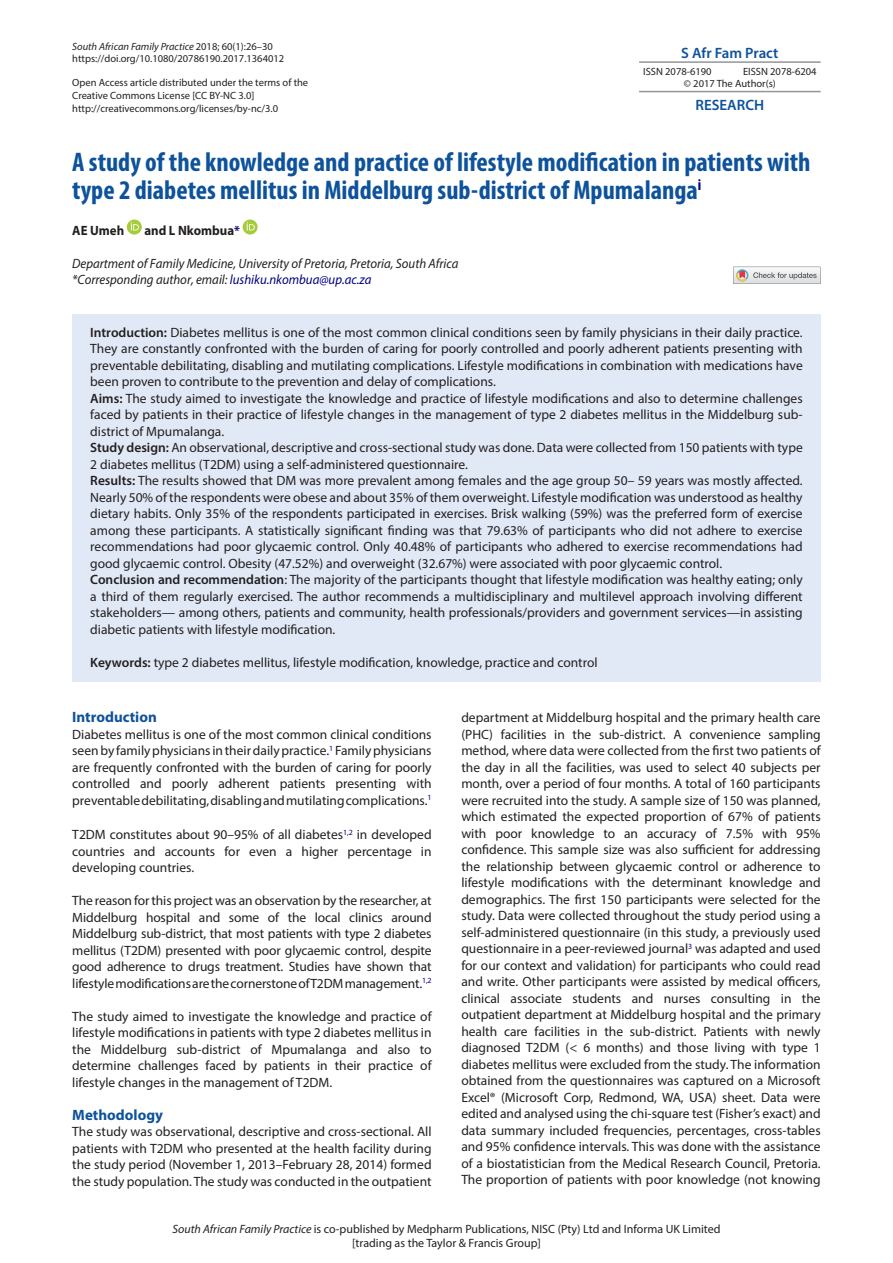
<style>
.page{position:relative;width:893px;height:1263px;background:#fff}
.page>*{position:absolute;margin:0;border:0;box-sizing:border-box;transform-origin:0 0}
.t1{font:700 condensed 27px/28.5px "Myriad Pro";color:#0d529b}
.t2{font:700 15px "Myriad Pro";color:#0d529b}
.t3{font:600 15px "Myriad Pro";color:#0d529b}
.t4{font:13.5px/16.5px "Myriad Pro";color:#231f20;text-align:justify}
.t5{font:italic 13.5px/16.5px "Myriad Pro";color:#231f20;scale:.95 1}
.t6{font:700 13.5px "Myriad Pro";color:#231f20;scale:.95 1}
.t7{font:12px/13.5px "Myriad Pro";color:#231f20;text-align:center}
.t8{font:10.5px/12.6px "Myriad Pro";color:#231f20}
.s1{font-style:italic}
.s2{color:#000080}
.s3{font-weight:600}
</style>
<div class="page">
<hr style="left:639px;top:61px;width:182px;height:2px;background:#93969a">
<hr style="left:639px;top:91px;width:182px;height:1px;background:#93969a">
<div style="left:72px;top:314px;width:749px;height:87px;background:#e1e9f6"></div>
<div style="left:72px;top:380px;width:749px;height:71px;background:#e1e9f6"></div>
<div style="left:72px;top:430px;width:749px;height:54px;background:#e1e9f6"></div>
<div style="left:72px;top:463px;width:749px;height:120px;background:#e1e9f6"></div>
<div style="left:72px;top:562px;width:749px;height:87px;background:#e1e9f6"></div>
<div style="left:72px;top:639px;width:749px;height:43px;background:#e1e9f6"></div>
<svg style="left:127px;top:220px;width:15px;height:15px"></svg>
<svg style="left:131px;top:222px;width:8px;height:8px"></svg>
<svg style="left:243px;top:220px;width:15px;height:15px"></svg>
<svg style="left:247px;top:222px;width:8px;height:8px"></svg>
<svg style="left:733px;top:267px;width:88px;height:17px"></svg>
<p class="t8" style="left:72px;top:40px;width:213px"><span class="s1">South African Family Practice</span> 2018; 60(1):26–30 https://doi.org/10.1080/20786190.2017.1364012</p>
<p class="t8" style="left:72px;top:76px;width:237px">Open Access article distributed under the terms of the<br>Creative Commons License [CC BY-NC 3.0] http://creativecommons.org/licenses/by-nc/3.0</p>
<h1 class="t1" style="left:72px;top:147px;width:740px">A study of the knowledge and practice of lifestyle modification in patients with type 2 diabetes mellitus in Middelburg sub-district of Mpumalanga<sup>i</sup></h1>
<p class="t6" style="left:72px;top:221px;width:56px">AE Umeh</p>
<p class="t6" style="left:144px;top:221px;width:102px">and L Nkombua<span class="s2">*</span></p>
<p class="t5" style="left:72px;top:255px;width:408px">Department of Family Medicine, University of Pretoria, Pretoria, South Africa *Corresponding author, email: <span class="s2">lushiku.nkombua@up.ac.za</span></p>
<p class="t4" style="left:90px;top:324px;width:714px;text-align:left"><span class="s3">Introduction:</span> Diabetes mellitus is one of the most common clinical conditions seen by family physicians in their daily practice.<br>They are constantly confronted with the burden of caring for poorly controlled and poorly adherent patients presenting with preventable debilitating, disabling and mutilating complications. Lifestyle modifications in combination with medications have been proven to contribute to the prevention and delay of complications.<br><span class="s3">Aims:</span> The study aimed to investigate the knowledge and practice of lifestyle modifications and also to determine challenges faced by patients in their practice of lifestyle changes in the management of type 2 diabetes mellitus in the Middelburg sub&shy;district of Mpumalanga.<br><span class="s3">Study design:</span> An observational, descriptive and cross-sectional study was done. Data were collected from 150 patients with type 2 diabetes mellitus (T2DM) using a self-administered questionnaire.<br><span class="s3">Results:</span> The results showed that DM was more prevalent among females and the age group 50– 59 years was mostly affected.<br>Nearly 50% of the respondents were obese and about 35% of them overweight. Lifestyle modification was understood as healthy dietary habits. Only 35% of the respondents participated in exercises. Brisk walking (59%) was the preferred form of exercise among these participants. A statistically significant finding was that 79.63% of participants who did not adhere to exercise recommendations had poor glycaemic control. Only 40.48% of participants who adhered to exercise recommendations had good glycaemic control. Obesity (47.52%) and overweight (32.67%) were associated with poor glycaemic control.<br><span class="s3">Conclusion and recommendation</span>: The majority of the participants thought that lifestyle modification was healthy eating; only a third of them regularly exercised. The author recommends a multidisciplinary and multilevel approach involving different stakeholders— among others, patients and community, health professionals/providers and government services—in assisting diabetic patients with lifestyle modification.</p>
<p class="t4" style="left:90px;top:654px;width:509px"><span class="s3">Keywords:</span> type 2 diabetes mellitus, lifestyle modification, knowledge, practice and control</p>
<p class="t3" style="left:681px;top:43px;width:99px">S Afr Fam Pract</p>
<p class="t8" style="left:643px;top:65px;width:70px">ISSN 2078-6190</p>
<p class="t8" style="left:684px;top:65px;width:134px;text-indent:59px">EISSN 2078-6204 © 2017 The Author(s)</p>
<p class="t3" style="left:695px;top:95px;width:70px">RESEARCH</p>
<p class="t2" style="left:72px;top:707px;width:86px">Introduction</p>
<p class="t4" style="left:72px;top:726px;width:361px">Diabetes mellitus is one of the most common clinical conditions seen by family physicians in their daily practice<span class="s2">.</span><sup>1</sup> Family physicians are frequently confronted with the burden of caring for poorly controlled and poorly adherent patients presenting with preventable debilitating, disabling and mutilating complications<span class="s2">.</span><sup>1</sup></p>
<p class="t4" style="left:72px;top:826px;width:361px">T2DM constitutes about 90–95% of all diabetes<sup>1</sup><sup>,</sup><sup>2</sup> in developed countries and accounts for even a higher percentage in developing countries.</p>
<p class="t4" style="left:72px;top:892px;width:361px">The reason for this project was an observation by the researcher, at Middelburg hospital and some of the local clinics around Middelburg sub-district, that most patients with type 2 diabetes mellitus (T2DM) presented with poor glycaemic control, despite good adherence to drugs treatment. Studies have shown that lifestyle modifications are the cornerstone of T2DM management<span class="s2">.</span><sup>1,2</sup></p>
<p class="t4" style="left:72px;top:1008px;width:361px">The study aimed to investigate the knowledge and practice of lifestyle modifications in patients with type 2 diabetes mellitus in the Middelburg sub-district of Mpumalanga and also to determine challenges faced by patients in their practice of lifestyle changes in the management of T2DM.</p>
<p class="t2" style="left:72px;top:1105px;width:92px">Methodology</p>
<p class="t4" style="left:72px;top:1123px;width:361px">The study was observational, descriptive and cross-sectional. All patients with T2DM who presented at the health facility during the study period (November 1, 2013–February 28, 2014) formed the study population. The study was conducted in the outpatient</p>
<p class="t4" style="left:461px;top:709px;width:361px">department at Middelburg hospital and the primary health care (PHC) facilities in the sub-district. A convenience sampling method, where data were collected from the first two patients of the day in all the facilities, was used to select 40 subjects per month, over a period of four months. A total of 160 participants were recruited into the study. A sample size of 150 was planned, which estimated the expected proportion of 67% of patients with poor knowledge to an accuracy of 7.5% with 95% confidence. This sample size was also sufficient for addressing the relationship between glycaemic control or adherence to lifestyle modifications with the determinant knowledge and demographics. The first 150 participants were selected for the study. Data were collected throughout the study period using a self-administered questionnaire (in this study, a previously used questionnaire in a peer-reviewed journal<sup>3</sup> was adapted and used for our context and validation) for participants who could read and write. Other participants were assisted by medical officers, clinical associate students and nurses consulting in the outpatient department at Middelburg hospital and the primary health care facilities in the sub-district. Patients with newly diagnosed T2DM (&lt; 6 months) and those living with type 1 diabetes mellitus were excluded from the study. The information obtained from the questionnaires was captured on a Microsoft Excel® (Microsoft Corp, Redmond, WA, USA) sheet. Data were edited and analysed using the chi-square test (Fisher’s exact) and data summary included frequencies, percentages, cross-tables and 95% confidence intervals. This was done with the assistance of a biostatistician from the Medical Research Council, Pretoria.<br>The proportion of patients with poor knowledge (not knowing</p>
<p class="t7" style="left:172px;top:1222px;width:550px"><span class="s1">South African Family Practice</span> is co-published by Medpharm Publications, NISC (Pty) Ltd and Informa UK Limited [trading as the Taylor &amp; Francis Group]</p>
</div>
